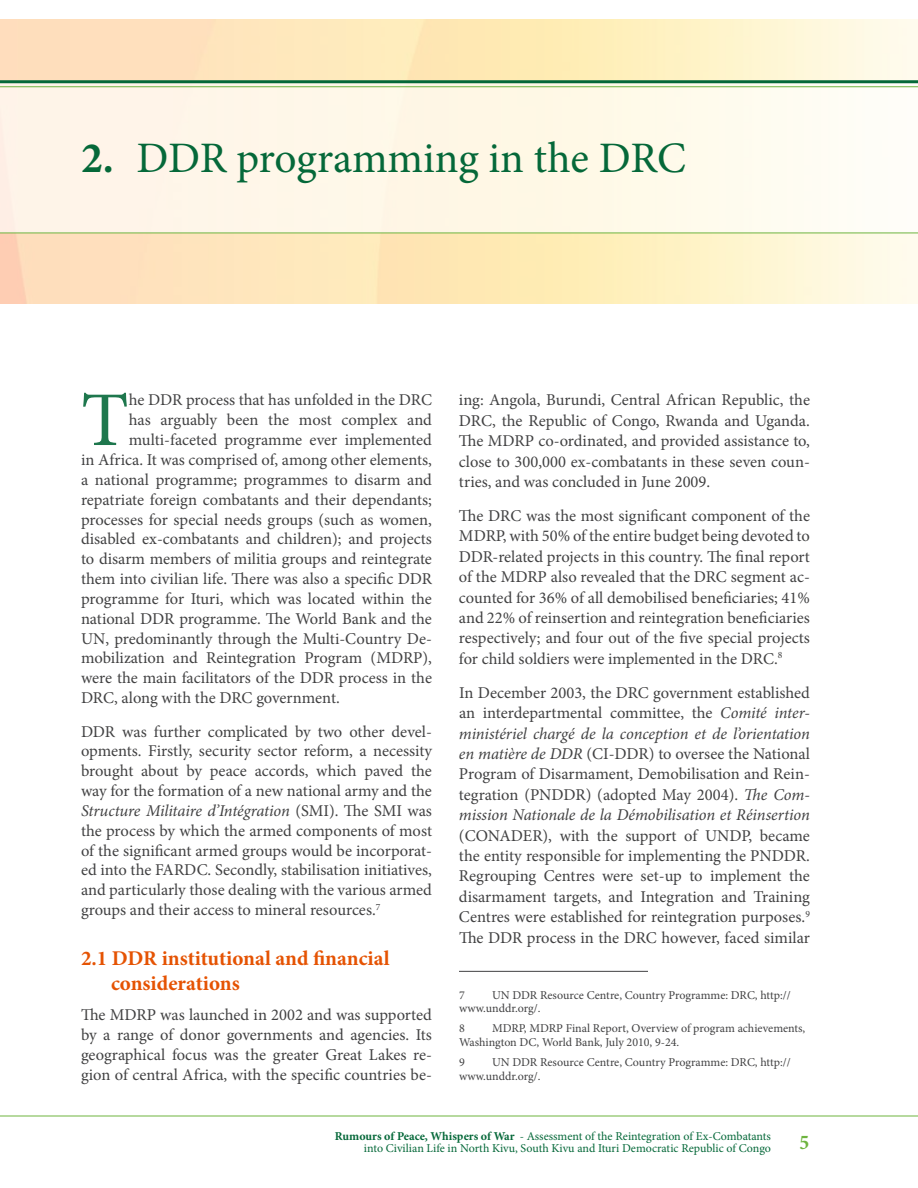
<style>
.page{position:relative;width:918px;height:1188px;background:#fff}
.page>*{position:absolute;margin:0;border:0;box-sizing:border-box;transform-origin:0 0}
.t1{font:77.4px "Minion Pro";color:#1e774d}
.t2{font:43.5px "Minion Pro";letter-spacing:-.005em;color:#056839}
.t3{font:700 21px/25.2px "Minion Pro";color:#e55303}
.t4{font:700 condensed 21px "Minion Pro";color:#6eb43f}
.t5{font:16.5px/20.4px "Minion Pro";color:#414142;text-align:justify}
.t6{font:12px/13.5px "Minion Pro";color:#414142}
.t7{font:12px/12px "Minion Pro";color:#056839;text-align:right}
.s1{font-weight:700}
.s2{font-style:italic}
</style>
<div class="page">
<hr style="left:0;top:1116px;width:918px;height:1px;background:#6eb43f">
<div style="left:0;top:83px;width:918px;height:150px;background:linear-gradient(to right,#fff3e4,#fffdf0)"></div>
<hr style="left:0;top:80px;width:918px;height:3px;background:#056839">
<hr style="left:0;top:87px;width:918px;height:1px;background:#6eb43f">
<hr style="left:0;top:233px;width:918px;height:1px;background:#6eb43f">
<hr style="left:459px;top:971px;width:189px;height:1px;background:#414142">
<h2 class="t2" style="left:81px;top:129px;width:607px"><span class="s1">2.</span> DDR programming in the DRC</h2>
<h1 class="t1" style="left:81px;top:368px;width:49px">T</h1>
<p class="t5" style="left:129px;top:390px;width:305px">he DDR process that has unfolded in the DRC</p>
<p class="t5" style="left:129px;top:410px;width:305px">has arguably been the most complex and</p>
<p class="t5" style="left:129px;top:430px;width:305px">multi-faceted programme ever implemented</p>
<p class="t5" style="left:81px;top:450px;width:352px">in Africa. It was comprised of, among other elements,</p>
<p class="t5" style="left:81px;top:469px;width:353px">a national programme; programmes to disarm and</p>
<p class="t5" style="left:81px;top:489px;width:353px">repatriate foreign combatants and their dependants;</p>
<p class="t5" style="left:81px;top:509px;width:352px">processes for special needs groups (such as women,</p>
<p class="t5" style="left:81px;top:529px;width:353px">disabled ex-combatants and children); and projects</p>
<p class="t5" style="left:81px;top:549px;width:353px">to disarm members of militia groups and reintegrate</p>
<p class="t5" style="left:81px;top:569px;width:353px">them into civilian life. There was also a specific DDR</p>
<p class="t5" style="left:81px;top:589px;width:352px">programme for Ituri, which was located within the</p>
<p class="t5" style="left:81px;top:608px;width:352px">national DDR programme. The World Bank and the</p>
<p class="t5" style="left:81px;top:628px;width:353px">UN, predominantly through the Multi-Country De-</p>
<p class="t5" style="left:81px;top:648px;width:353px">mobilization and Reintegration Program (MDRP),</p>
<p class="t5" style="left:81px;top:668px;width:353px">were the main facilitators of the DDR process in the</p>
<p class="t5" style="left:81px;top:688px;width:260px">DRC, along with the DRC government.</p>
<p class="t5" style="left:81px;top:721px;width:353px;line-height:19.8px">DDR was further complicated by two other devel&shy;opments. Firstly, security sector reform, a necessity brought about by peace accords, which paved the way for the formation of a new national army and the <span class="s2">Structure Militaire d’Intégration</span> (SMI). The SMI was the process by which the armed components of most of the significant armed groups would be incorporat&shy;ed into the FARDC. Secondly, stabilisation initiatives, and particularly those dealing with the various armed groups and their access to mineral resources.<sup>7</sup></p>
<p class="t3" style="left:111px;top:945px;width:280px;text-indent:-30px">2.1 DDR institutional and financial considerations</p>
<p class="t5" style="left:81px;top:1005px;width:353px;line-height:19.8px">The MDRP was launched in 2002 and was supported by a range of donor governments and agencies. Its geographical focus was the greater Great Lakes re&shy;gion of central Africa, with the specific countries be-</p>
<p class="t5" style="left:459px;top:390px;width:353px">ing: Angola, Burundi, Central African Republic, the DRC, the Republic of Congo, Rwanda and Uganda.<br>The MDRP co-ordinated, and provided assistance to, close to 300,000 ex-combatants in these seven coun&shy;tries, and was concluded in June 2009.</p>
<p class="t5" style="left:459px;top:506px;width:353px">The DRC was the most significant component of the MDRP, with 50% of the entire budget being devoted to DDR-related projects in this country. The final report of the MDRP also revealed that the DRC segment ac&shy;counted for 36% of all demobilised beneficiaries; 41% and 22% of reinsertion and reintegration beneficiaries respectively; and four out of the five special projects for child soldiers were implemented in the DRC.<sup>8</sup></p>
<p class="t5" style="left:459px;top:682px;width:353px">In December 2003, the DRC government established an interdepartmental committee, the <span class="s2">Comité inter&shy;ministériel chargé de la conception et de l’orientation en matière de DDR</span> (CI-DDR) to oversee the National Program of Disarmament, Demobilisation and Rein&shy;tegration (PNDDR) (adopted May 2004). <span class="s2">The Com&shy;mission Nationale de la Démobilisation et Réinsertion</span></p>
<p class="t5" style="left:459px;top:825px;width:353px">(CONADER), with the support of UNDP, became the entity responsible for implementing the PNDDR.<br>Regrouping Centres were set-up to implement the disarmament targets, and Integration and Training Centres were established for reintegration purposes.<sup>9<br></sup>The DDR process in the DRC however, faced similar</p>
<p class="t6" style="left:459px;top:988px;width:333px;text-indent:33px">UN DDR Resource Centre, Country Programme: DRC, http:// www.unddr.org/.</p>
<p class="t6" style="left:459px;top:1022px;width:7px">8</p>
<p class="t6" style="left:459px;top:988px;width:7px">7</p>
<p class="t6" style="left:459px;top:1022px;width:348px;text-indent:33px">MDRP, MDRP Final Report, Overview of program achievements,<br>Washington DC, World Bank, July 2010, 9-24.</p>
<p class="t6" style="left:459px;top:1056px;width:7px">9</p>
<p class="t6" style="left:459px;top:1056px;width:333px;text-indent:33px">UN DDR Resource Centre, Country Programme: DRC, http:// www.unddr.org/.</p>
<p class="t7" style="left:335px;top:1130px;width:438px"><span class="s1">Rumours of Peace, Whispers of War</span> - Assessment of the Reintegration of Ex-Combatants into Civilian Life in North Kivu, South Kivu and Ituri Democratic Republic of Congo</p>
<p class="t4" style="left:800px;top:1128px;width:11px">5</p>
</div>
